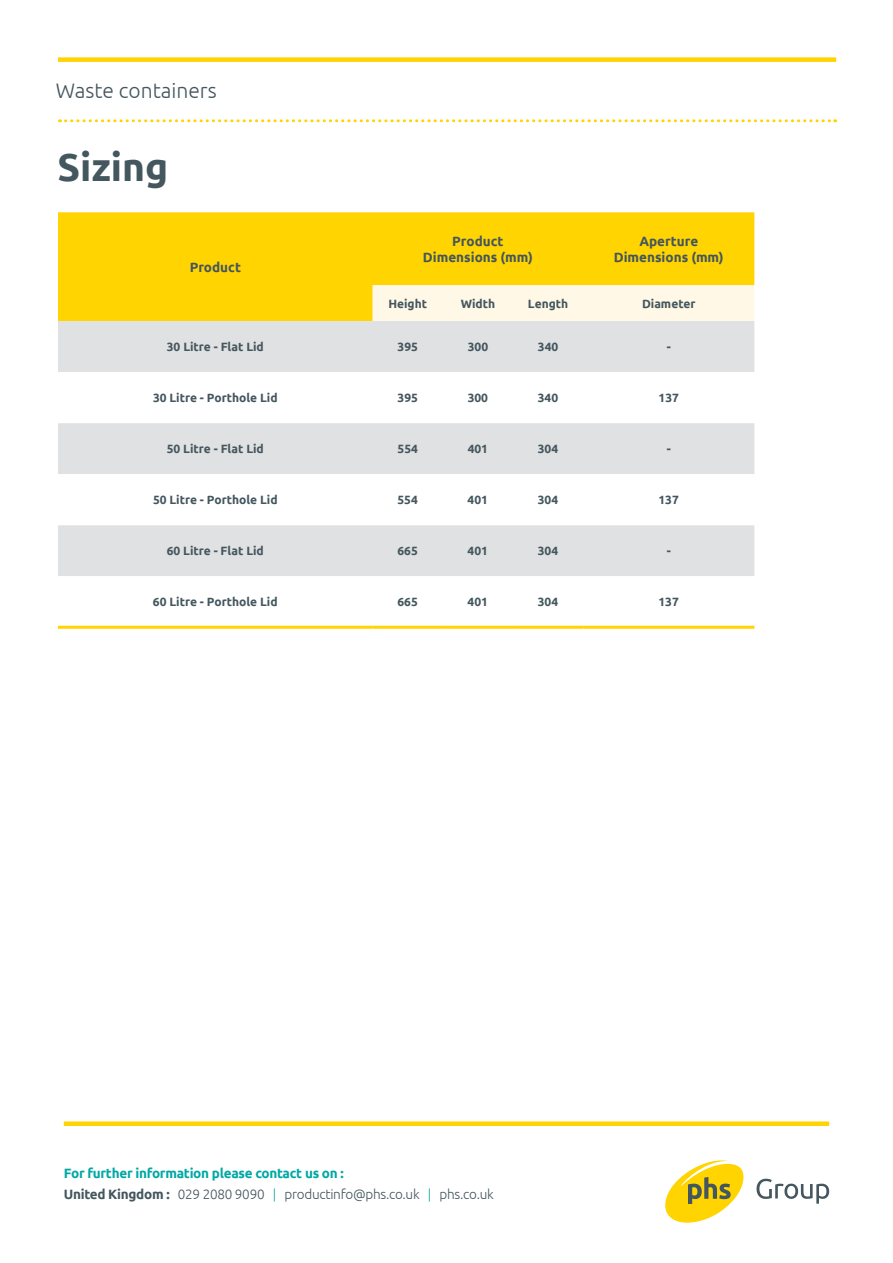
<style>
.page{position:relative;width:893px;height:1263px;background:#fff}
.page>*{position:absolute;margin:0;border:0;box-sizing:border-box;transform-origin:0 0}
.t1{font:700 39px "Ubuntu";color:#44565e}
.t2{font:300 21px "Ubuntu";color:#44565e}
.t3{font:300 13.5px/21px "Ubuntu";letter-spacing:-.02em;color:#44565e}
.t4{font:700 13.5px/16.5px "Ubuntu";color:#44565e;text-align:center}
.t5{font:700 12px "Ubuntu";color:#44565e}
.s1{font-weight:700;color:#00a8a5}
.s2{font-weight:700}
.s3{color:#00a8a5}
</style>
<div class="page">
<svg style="left:665px;top:1160px;width:78px;height:63px"></svg>
<svg style="left:756px;top:1179px;width:73px;height:25px"></svg>
<div style="left:64px;top:1121px;width:765px;height:5px;background:#ffd400"></div>
<div style="left:58px;top:212px;width:696px;height:109px;background:#ffd400"></div>
<div style="left:373px;top:285px;width:381px;height:36px;background:#fff8e6"></div>
<div style="left:58px;top:321px;width:696px;height:51px;background:#e0e1e2"></div>
<svg style="left:58px;top:423px;width:696px;height:203px"></svg>
<hr style="left:58px;top:626px;width:315px;height:3px;background:#ffd400">
<hr style="left:373px;top:626px;width:70px;height:3px;background:#ffd400">
<hr style="left:443px;top:626px;width:70px;height:3px;background:#ffd400">
<hr style="left:513px;top:626px;width:70px;height:3px;background:#ffd400">
<hr style="left:583px;top:626px;width:171px;height:3px;background:#ffd400">
<div style="left:58px;top:57px;width:778px;height:5px;background:#ffd400"></div>
<svg style="left:60px;top:119px;width:776px;height:3px"></svg>
<h2 class="t2" style="left:56px;top:78px;width:162px">Waste containers</h2>
<h1 class="t1" style="left:57px;top:144px;width:112px">Sizing</h1>
<p class="t4" style="left:190px;top:259px;width:53px">Product</p>
<p class="t4" style="left:423px;top:232px;width:112px">Product<br>Dimensions (mm)</p>
<p class="t4" style="left:614px;top:232px;width:112px">Aperture<br>Dimensions (mm)</p>
<p class="t5" style="left:388px;top:296px;width:40px">Height</p>
<p class="t5" style="left:461px;top:296px;width:36px">Width</p>
<p class="t5" style="left:528px;top:296px;width:42px">Length</p>
<p class="t5" style="left:642px;top:296px;width:55px">Diameter</p>
<p class="t5" style="left:167px;top:340px;width:99px">30 Litre - Flat Lid</p>
<p class="t5" style="left:398px;top:340px;width:22px">395</p>
<p class="t5" style="left:468px;top:340px;width:22px">300</p>
<p class="t5" style="left:538px;top:340px;width:22px">340</p>
<p class="t5" style="left:667px;top:340px;width:6px">-</p>
<p class="t5" style="left:153px;top:391px;width:126px">30 Litre - Porthole Lid</p>
<p class="t5" style="left:397px;top:391px;width:22px">395</p>
<p class="t5" style="left:468px;top:391px;width:22px">300</p>
<p class="t5" style="left:538px;top:391px;width:22px">340</p>
<p class="t5" style="left:658px;top:391px;width:22px">137</p>
<p class="t5" style="left:167px;top:442px;width:99px">50 Litre - Flat Lid</p>
<p class="t5" style="left:397px;top:442px;width:22px">554</p>
<p class="t5" style="left:468px;top:442px;width:22px">401</p>
<p class="t5" style="left:538px;top:442px;width:22px">304</p>
<p class="t5" style="left:667px;top:442px;width:6px">-</p>
<p class="t5" style="left:153px;top:493px;width:126px">50 Litre - Porthole Lid</p>
<p class="t5" style="left:397px;top:493px;width:22px">554</p>
<p class="t5" style="left:468px;top:493px;width:22px">401</p>
<p class="t5" style="left:538px;top:493px;width:22px">304</p>
<p class="t5" style="left:658px;top:493px;width:22px">137</p>
<p class="t5" style="left:167px;top:544px;width:99px">60 Litre - Flat Lid</p>
<p class="t5" style="left:397px;top:544px;width:22px">665</p>
<p class="t5" style="left:468px;top:544px;width:22px">401</p>
<p class="t5" style="left:538px;top:544px;width:22px">304</p>
<p class="t5" style="left:667px;top:544px;width:6px">-</p>
<p class="t5" style="left:153px;top:595px;width:126px">60 Litre - Porthole Lid</p>
<p class="t5" style="left:397px;top:595px;width:22px">665</p>
<p class="t5" style="left:468px;top:595px;width:22px">401</p>
<p class="t5" style="left:538px;top:595px;width:22px">304</p>
<p class="t5" style="left:658px;top:595px;width:22px">137</p>
<p class="t3" style="left:64px;top:1162px;width:432px"><span class="s1">For further information please contact us on :<br></span><span class="s2">United Kingdom :</span> 029 2080 9090 <span class="s3">|</span> productinfo@phs.co.uk <span class="s3">|</span> phs.co.uk</p>
</div>
